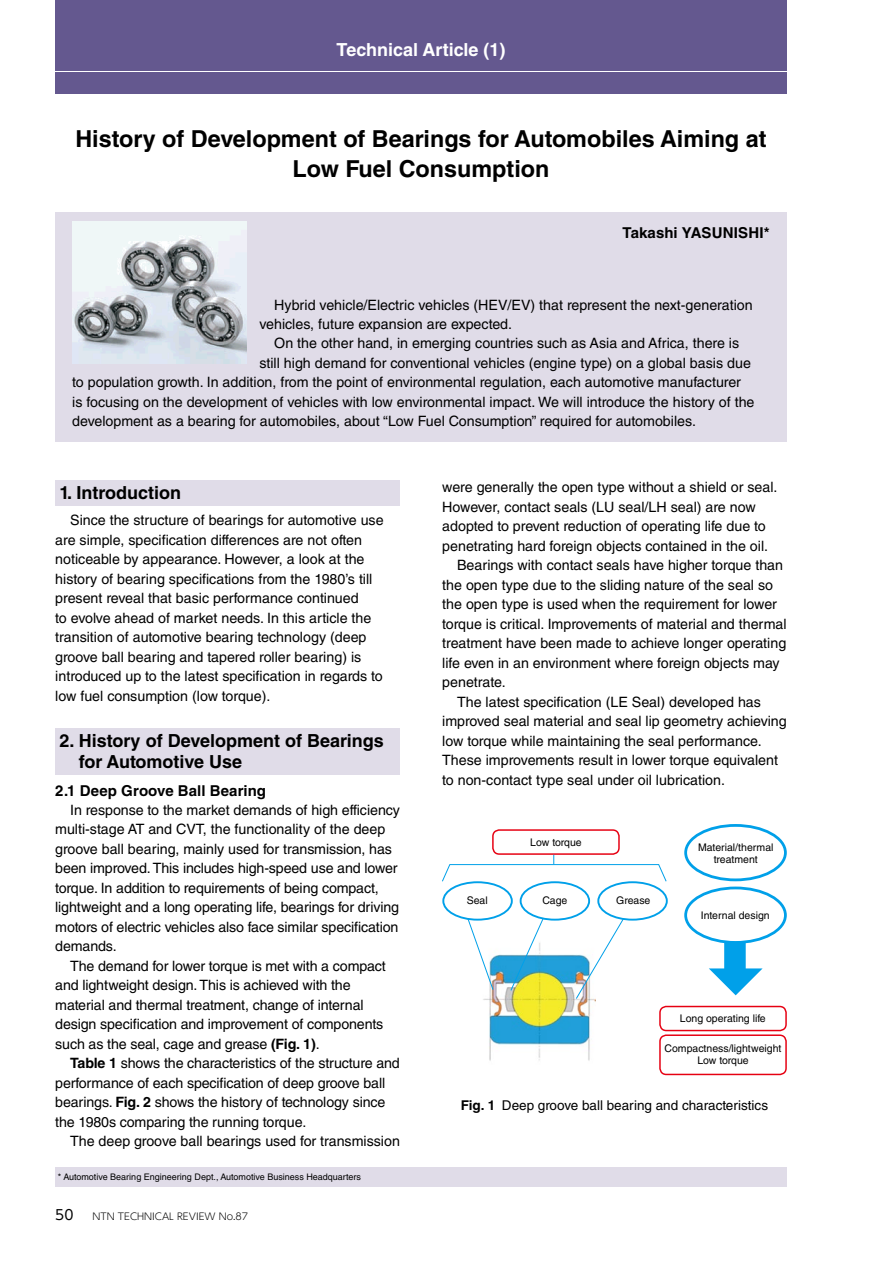
<style>
.page{position:relative;width:893px;height:1263px;background:#fff}
.page>*{position:absolute;margin:0;border:0;box-sizing:border-box;transform-origin:0 0}
.t1{font:700 23.4px/29.7px "Helvetica LT Std";color:#000;text-align:center}
.t2{font:700 18px/21px "Helvetica LT Std";color:#000}
.t3{font:700 18px "Helvetica LT Std";color:#fff}
.t4{font:700 15px "Helvetica LT Std";letter-spacing:.005em;color:#000}
.t5{font:14.25px/19.5px "Helvetica LT Std";color:#000}
.t6{font:13.5px "Helvetica LT Std";color:#000}
.t7{font:10.5px/12px "Helvetica LT Std";color:#000;text-align:center}
.t8{font:300 9.6px "UD Shin Go Pro";color:#000}
.t9{font:9px "Helvetica LT Std";color:#000}
.s1{font-weight:700}
.s2{font-weight:400;font-size:13.8px}
</style>
<div class="page">
<div style="left:55px;top:213px;width:732px;height:229px;background:#e0dce8"></div>
<div style="left:55px;top:0;width:732px;height:70px;background:#64588f"></div>
<div style="left:55px;top:72px;width:732px;height:22px;background:#64588f"></div>
<div style="left:55px;top:480px;width:345px;height:26px;background:#e0dce8"></div>
<div style="left:55px;top:728px;width:345px;height:47px;background:#e0dce8"></div>
<img style="left:483px;top:954px;width:113px;height:107px">
<div style="left:442px;top:881px;width:71px;height:39px;border:2px solid #00a0e9;border-radius:50%"></div>
<div style="left:520px;top:881px;width:70px;height:39px;border:2px solid #00a0e9;border-radius:50%"></div>
<div style="left:597px;top:881px;width:71px;height:39px;border:2px solid #00a0e9;border-radius:50%"></div>
<svg style="left:576px;top:918px;width:48px;height:81px"></svg>
<svg style="left:510px;top:918px;width:34px;height:73px"></svg>
<svg style="left:467px;top:918px;width:26px;height:72px"></svg>
<div style="left:492px;top:829px;width:128px;height:26px;border:1px solid #e60012;border-radius:6px"></div>
<div style="left:659px;top:1006px;width:128px;height:25px;border:1px solid #e60012;border-radius:6px"></div>
<div style="left:659px;top:1034px;width:128px;height:41px;border:1px solid #e60012;border-radius:6px"></div>
<svg style="left:442px;top:855px;width:225px;height:27px"></svg>
<div style="left:684px;top:824px;width:103px;height:57px;border:3px solid #00a0e9;border-radius:50%"></div>
<div style="left:684px;top:886px;width:103px;height:58px;border:3px solid #00a0e9;border-radius:50%"></div>
<div style="left:725px;top:943px;width:20px;height:31px;background:#00a0e9"></div>
<svg style="left:709px;top:968px;width:54px;height:27px"></svg>
<img style="left:72px;top:221px;width:175px;height:143px">
<div style="left:55px;top:1167px;width:732px;height:19px;background:#e0dce8"></div>
<p class="t3" style="left:336px;top:39px;width:170px">Technical Article (1)</p>
<h1 class="t1" style="left:75px;top:124px;width:693px">History of Development of Bearings for Automobiles Aiming at<br>Low Fuel Consumption</h1>
<p class="t4" style="left:623px;top:223px;width:149px">Takashi YASUNISHI*</p>
<p class="t5" style="left:259px;top:295px;width:495px;text-indent:15px">Hybrid vehicle/Electric vehicles (HEV/EV) that represent the next-generation vehicles, future expansion are expected.</p>
<p class="t5" style="left:274px;top:334px;width:466px">On the other hand, in emerging countries such as Asia and Africa, there is</p>
<p class="t5" style="left:259px;top:353px;width:493px">still high demand for conventional vehicles (engine type) on a global basis due</p>
<p class="t5" style="left:72px;top:373px;width:670px">to population growth. In addition, from the point of environmental regulation, each automotive manufacturer</p>
<p class="t5" style="left:72px;top:392px;width:684px">is focusing on the development of vehicles with low environmental impact. We will introduce the history of the</p>
<p class="t5" style="left:72px;top:412px;width:625px">development as a bearing for automobiles, about “Low Fuel Consumption” required for automobiles.</p>
<p class="t2" style="left:60px;top:482px;width:123px">1. Introduction</p>
<p class="t5" style="left:55px;top:510px;width:330px;text-indent:15px">Since the structure of bearings for automotive use are simple, specification differences are not often noticeable by appearance. However, a look at the history of bearing specifications from the 1980’s till present reveal that basic performance continued<br>to evolve ahead of market needs. In this article the transition of automotive bearing technology (deep groove ball bearing and tapered roller bearing) is introduced up to the latest specification in regards to low fuel consumption (low torque).</p>
<p class="t2" style="left:79px;top:730px;width:306px;text-indent:-19px">2. History of Development of Bearings for Automotive Use</p>
<p class="t4" style="left:55px;top:781px;width:212px">2.1 Deep Groove Ball Bearing</p>
<p class="t5" style="left:55px;top:800px;width:346px;text-indent:15px">In response to the market demands of high efficiency multi-stage AT and CVT, the functionality of the deep groove ball bearing, mainly used for transmission, has been improved. This includes high-speed use and lower torque. In addition to requirements of being compact, lightweight and a long operating life, bearings for driving motors of electric vehicles also face similar specification demands.</p>
<p class="t5" style="left:55px;top:956px;width:332px;text-indent:15px">The demand for lower torque is met with a compact and lightweight design. This is achieved with the material and thermal treatment, change of internal design specification and improvement of components such as the seal, cage and grease <span class="s1">(Fig. 1)</span>.</p>
<p class="t5" style="left:55px;top:1053px;width:346px;text-indent:15px"><span class="s1">Table 1</span> shows the characteristics of the structure and performance of each specification of deep groove ball bearings. <span class="s1">Fig. 2</span> shows the history of technology since the 1980s comparing the running torque.</p>
<p class="t5" style="left:70px;top:1131px;width:331px">The deep groove ball bearings used for transmission</p>
<p class="t9" style="left:58px;top:1171px;width:305px">* Automotive Bearing Engineering Dept., Automotive Business Headquarters</p>
<p class="t8" style="left:55px;top:1208px;width:194px"><span class="s2">50</span>　　NTN TECHNICAL REVIEW No.87</p>
<p class="t5" style="left:442px;top:477px;width:337px">were generally the open type without a shield or seal.</p>
<p class="t5" style="left:442px;top:497px;width:315px">However, contact seals (LU seal/LH seal) are now</p>
<p class="t5" style="left:442px;top:516px;width:325px">adopted to prevent reduction of operating life due to</p>
<p class="t5" style="left:442px;top:536px;width:327px">penetrating hard foreign objects contained in the oil.</p>
<p class="t5" style="left:457px;top:555px;width:327px">Bearings with contact seals have higher torque than</p>
<p class="t5" style="left:442px;top:575px;width:332px">the open type due to the sliding nature of the seal so</p>
<p class="t5" style="left:442px;top:594px;width:336px">the open type is used when the requirement for lower</p>
<p class="t5" style="left:442px;top:614px;width:346px">torque is critical. Improvements of material and thermal</p>
<p class="t5" style="left:442px;top:633px;width:346px">treatment have been made to achieve longer operating</p>
<p class="t5" style="left:442px;top:653px;width:339px">life even in an environment where foreign objects may</p>
<p class="t5" style="left:442px;top:672px;width:65px">penetrate.</p>
<p class="t5" style="left:457px;top:692px;width:305px">The latest specification (LE Seal) developed has</p>
<p class="t5" style="left:442px;top:711px;width:346px">improved seal material and seal lip geometry achieving</p>
<p class="t5" style="left:442px;top:731px;width:321px">low torque while maintaining the seal performance.</p>
<p class="t5" style="left:442px;top:750px;width:337px">These improvements result in lower torque equivalent</p>
<p class="t5" style="left:442px;top:770px;width:284px">to non-contact type seal under oil lubrication.</p>
<p class="t7" style="left:530px;top:836px;width:53px">Low torque</p>
<p class="t7" style="left:467px;top:895px;width:23px">Seal</p>
<p class="t7" style="left:543px;top:895px;width:26px">Cage</p>
<p class="t7" style="left:616px;top:895px;width:36px">Grease</p>
<p class="t7" style="left:698px;top:841px;width:77px">Material/thermal treatment</p>
<p class="t7" style="left:701px;top:909px;width:70px">Internal design</p>
<p class="t7" style="left:680px;top:1012px;width:87px">Long operating life</p>
<p class="t7" style="left:665px;top:1042px;width:118px">Compactness/lightweight<br>Low torque</p>
<p class="t6" style="left:461px;top:1098px;width:309px"><span class="s1">Fig. 1</span> Deep groove ball bearing and characteristics</p>
</div>
